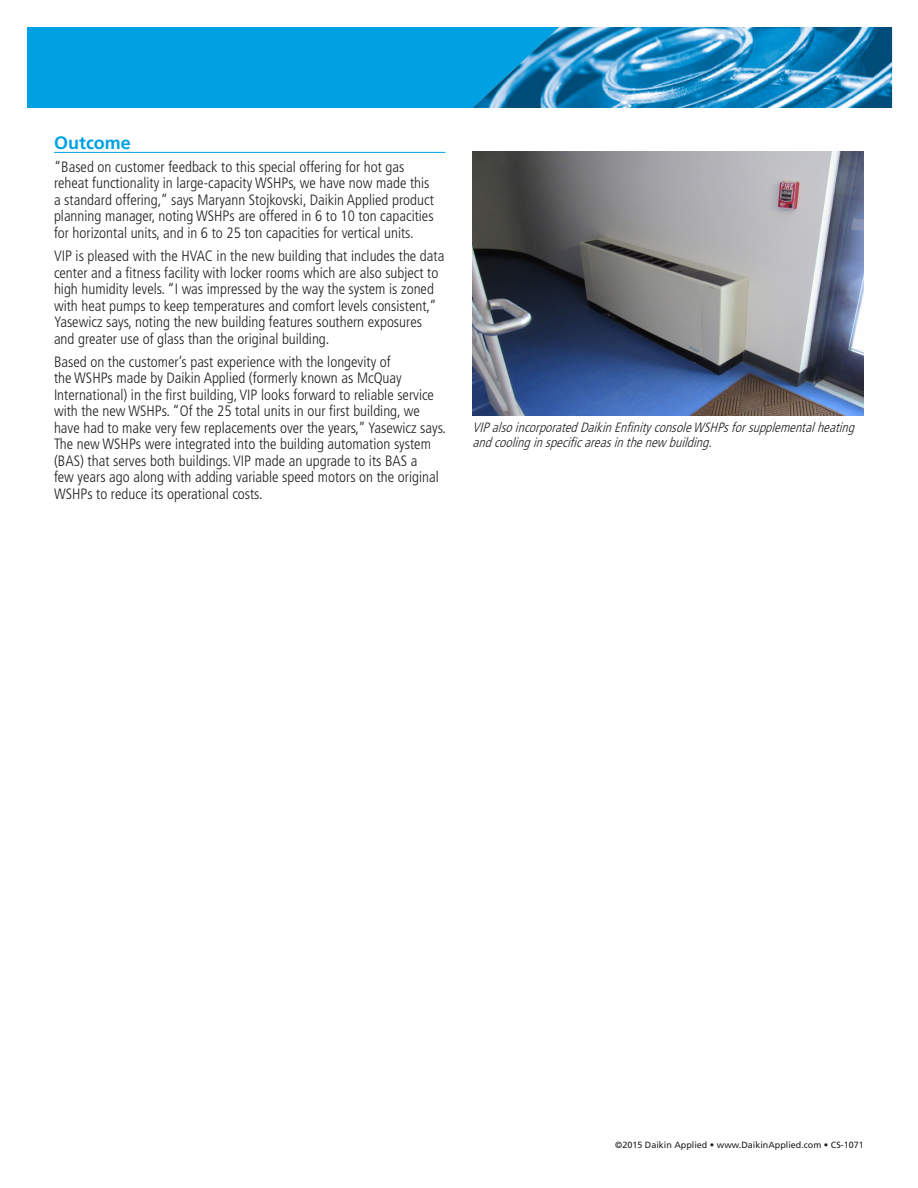
<style>
.page{position:relative;width:918px;height:1188px;background:#fff}
.page>*{position:absolute;margin:0;border:0;box-sizing:border-box;transform-origin:0 0}
.CS_Heads_with_Rule{font:700 18px "Frutiger LT Std";color:#00a1e3}
.t1{font:300 condensed 15px/16.5px "Frutiger LT Std";color:#231f20}
.CS_Photo_Caption{font:italic 300 condensed 13.5px/15px "Frutiger LT Std";color:#231f20}
.CS_Copyright{font:9px "Frutiger LT Std";color:#231f20}
</style>
<div class="page">
<div style="left:27px;top:27px;width:591px;height:81px;background:#00a1e3"></div>
<img style="left:473px;top:27px;width:419px;height:81px">
<hr style="left:54px;top:152px;width:392px;height:1px;background:#00a1e3">
<img style="left:472px;top:151px;width:392px;height:264px">
<p class="CS_Heads_with_Rule" style="left:54px;top:132px;width:79px">Outcome</p>
<p class="t1" style="left:54px;top:159px;width:381px">“Based on customer feedback to this special offering for hot gas reheat functionality in large-capacity WSHPs, we have now made this a standard offering,” says Maryann Stojkovski, Daikin Applied product planning manager, noting WSHPs are offered in 6 to 10 ton capacities for horizontal units, and in 6 to 25 ton capacities for vertical units.</p>
<p class="t1" style="left:54px;top:248px;width:392px">VIP is pleased with the HVAC in the new building that includes the data center and a fitness facility with locker rooms which are also subject to high humidity levels. “I was impressed by the way the system is zoned with heat pumps to keep temperatures and comfort levels consistent,” Yasewicz says, noting the new building features southern exposures and greater use of glass than the original building.</p>
<p class="t1" style="left:54px;top:354px;width:394px">Based on the customer’s past experience with the longevity of<br>the WSHPs made by Daikin Applied (formerly known as McQuay International) in the first building, VIP looks forward to reliable service with the new WSHPs. “Of the 25 total units in our first building, we have had to make very few replacements over the years,” Yasewicz says.<br>The new WSHPs were integrated into the building automation system (BAS) that serves both buildings. VIP made an upgrade to its BAS a<br>few years ago along with adding variable speed motors on the original WSHPs to reduce its operational costs.</p>
<p class="CS_Photo_Caption" style="left:472px;top:420px;width:387px">VIPalsoincorporatedDaikinEnfinityconsoleWSHPsforsupplementalheating andcoolinginspecificareasinthenew building.</p>
<p class="CS_Copyright" style="left:615px;top:1139px;width:250px">©2015 Daikin Applied • www.DaikinApplied.com • CS-1071</p>
</div>
